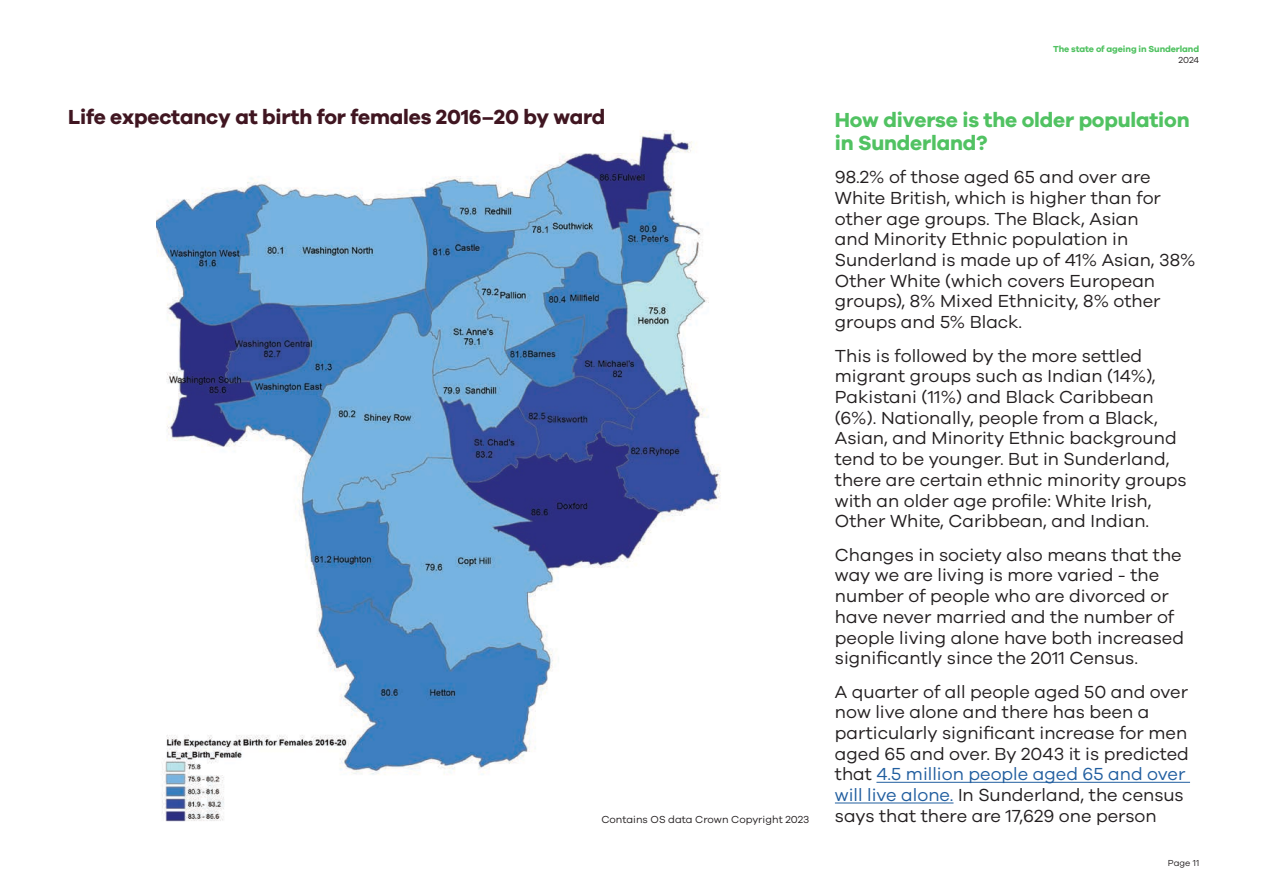
<style>
.page{position:relative;width:1263px;height:893px;background:#fff}
.page>*{position:absolute;margin:0;border:0;box-sizing:border-box;transform-origin:0 0}
.t1{font:700 21px "Galano Grotesque";letter-spacing:-.01em;color:#401621}
.Sub_Header{font:700 21px/22.5px "Galano Grotesque";letter-spacing:-.01em;color:#51c262}
.Body{font:18px/20.7px "Galano Grotesque";color:#231f20}
.t2{font:10.5px "Galano Grotesque";color:#231f20}
.t3{font:700 9px "Galano Grotesque";letter-spacing:-.01em;color:#51c262}
.t4{font:9px "Galano Grotesque";color:#231f20}
.s1{color:#215e9f}
</style>
<div class="page">
<img style="left:156px;top:131px;width:565px;height:691px">
<hr style="left:876px;top:782px;width:314px;height:1px;background:#215e9f">
<hr style="left:835px;top:802px;width:118px;height:1px;background:#215e9f">
<p class="t3" style="left:1053px;top:44px;width:148px">The state of ageing in Sunderland</p>
<p class="t4" style="left:1178px;top:55px;width:22px">2024</p>
<p class="t1" style="left:68px;top:104px;width:539px">Life expectancy at birth for females 2016–20 by ward</p>
<p class="Sub_Header" style="left:835px;top:108px;width:356px">How diverse is the older population in Sunderland?</p>
<p class="Body" style="left:835px;top:166px;width:362px">98.2% of those aged 65 and over are White British, which is higher than for other age groups. The Black, Asian<br>and Minority Ethnic population in Sunderland is made up of 41% Asian, 38% Other White (which covers European groups), 8% Mixed Ethnicity, 8% other groups and 5% Black.</p>
<p class="Body" style="left:835px;top:345px;width:353px">This is followed by the more settled migrant groups such as Indian (14%), Pakistani (11%) and Black Caribbean (6%). Nationally, people from a Black, Asian, and Minority Ethnic background tend to be younger. But in Sunderland, there are certain ethnic minority groups with an older age profile: White Irish, Other White, Caribbean, and Indian.</p>
<p class="Body" style="left:835px;top:544px;width:351px">Changes in society also means that the way we are living is more varied - the number of people who are divorced or have never married and the number of people living alone have both increased significantly since the 2011 Census.</p>
<p class="Body" style="left:835px;top:681px;width:356px">A quarter of all people aged 50 and over now live alone and there has been a particularly significant increase for men aged 65 and over. By 2043 it is predicted that <span class="s1">4.5 million people aged 65 and over will live alone.</span> In Sunderland, the census says that there are 17,629 one person</p>
<p class="t2" style="left:601px;top:813px;width:209px">Contains OS data Crown Copyright 2023</p>
<p class="t4" style="left:1168px;top:857px;width:33px">Page 11</p>
</div>
